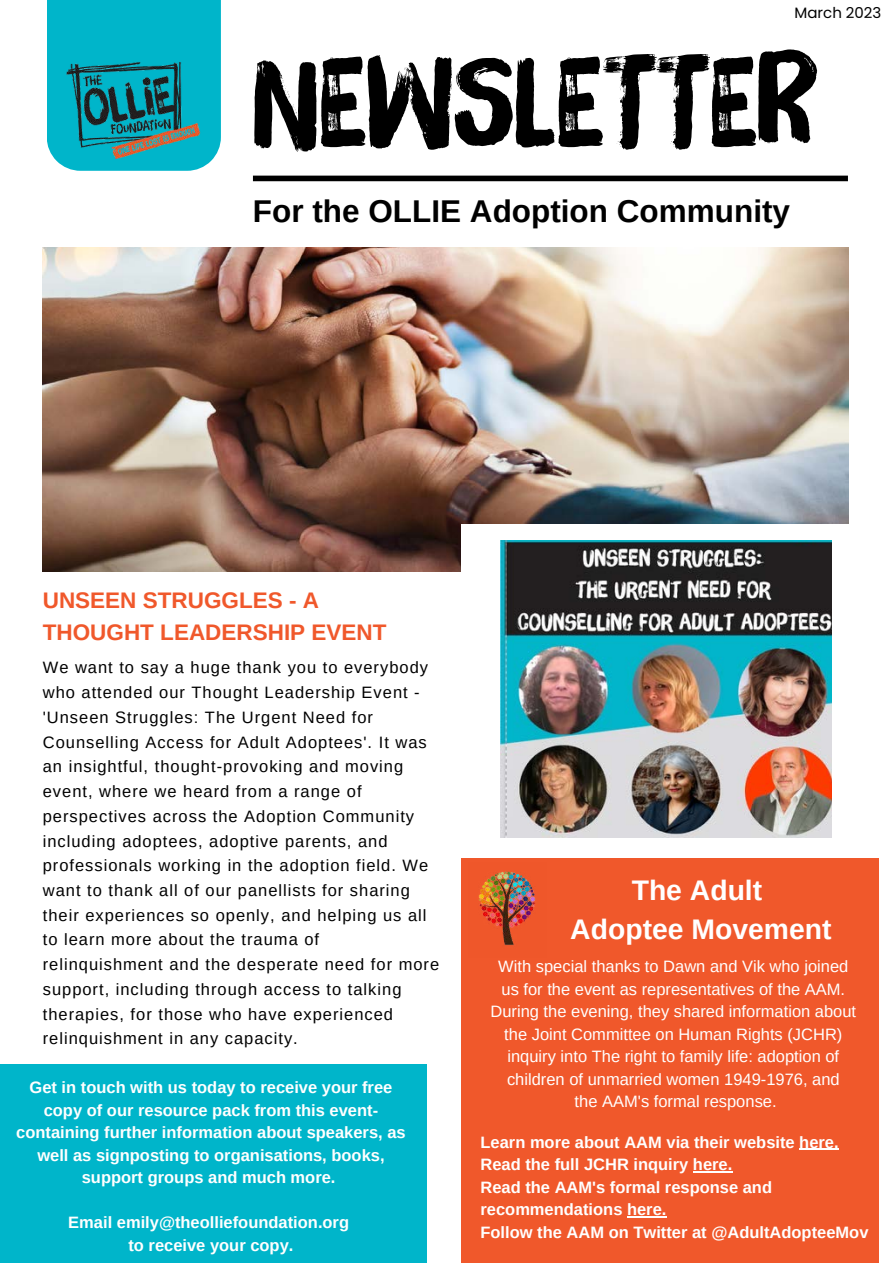
<style>
.page{position:relative;width:893px;height:1264px;background:#fff}
.page>*{position:absolute;margin:0;border:0;box-sizing:border-box;transform-origin:0 0}
.t1{font:121.35px "Brush Up";color:#000}
.t2{font:700 31.5px "Arimo";color:#000}
.t3{font:700 28.35px/39.6px "Arimo";color:#fff;text-align:center}
.t4{font:700 22.5px/31.5px "Arimo";color:#f0582b}
.t5{font:16.5px/24.8px "Arimo";letter-spacing:.06em;color:#000}
.t6{font:700 16.5px/22.5px "Arimo";color:#fff;text-align:center}
.t7{font:16.5px/22.5px "Arimo";color:#fff;text-align:center}
.t8{font:15px "Poppins";color:#000}
</style>
<div class="page">
<img style="left:43px;top:247px;width:805px;height:324px">
<div style="left:47px;top:0;width:174px;height:171px;background:#00b5ca"></div>
<div style="left:253px;top:176px;width:594px;height:5px;background:#000"></div>
<div style="left:461px;top:524px;width:431px;height:329px;background:#fff"></div>
<div style="left:461px;top:858px;width:417px;height:404px;background:#f0582b"></div>
<img style="left:57px;top:62px;width:154px;height:101px">
<img style="left:500px;top:540px;width:330px;height:297px">
<img style="left:478px;top:871px;width:58px;height:75px">
<div style="left:0;top:1064px;width:427px;height:198px;background:#00b5ca"></div>
<hr style="left:799px;top:1148px;width:39px;height:1px;background:#fff">
<hr style="left:693px;top:1171px;width:39px;height:1px;background:#fff">
<hr style="left:627px;top:1216px;width:39px;height:1px;background:#fff">
<p class="t8" style="left:794px;top:4px;width:88px">March 2023</p>
<h1 class="t1" style="left:253px;top:26px;width:566px">NEWSLETTER</h1>
<h2 class="t2" style="left:253px;top:190px;width:538px">For the OLLIE Adoption Community</h2>
<h3 class="t4" style="left:43px;top:585px;width:345px">UNSEEN STRUGGLES - A<br>THOUGHT LEADERSHIP EVENT</h3>
<p class="t5" style="left:43px;top:655px;width:398px">We want to say a huge thank you to everybody who attended our Thought Leadership Event - 'Unseen Struggles: The Urgent Need for Counselling Access for Adult Adoptees'. It was an insightful, thought-provoking and moving event, where we heard from a range of perspectives across the Adoption Community including adoptees, adoptive parents, and professionals working in the adoption field. We want to thank all of our panellists for sharing their experiences so openly, and helping us all to learn more about the trauma of relinquishment and the desperate need for more support, including through access to talking therapies, for those who have experienced relinquishment in any capacity.</p>
<p class="t6" style="left:16px;top:1076px;width:391px">Get in touch with us today to receive your free copy of our resource pack from this event&shy;containing further information about speakers, as well as signposting to organisations, books, support groups and much more.</p>
<p class="t6" style="left:68px;top:1211px;width:282px">Email emily@theolliefoundation.org to receive your copy.</p>
<h3 class="t3" style="left:570px;top:870px;width:263px">The Adult<br>Adoptee Movement</h3>
<p class="t7" style="left:490px;top:955px;width:367px">With special thanks to Dawn and Vik who joined us for the event as representatives of the AAM.<br>During the evening, they shared information about the Joint Committee on Human Rights (JCHR) inquiry into The right to family life: adoption of children of unmarried women 1949-1976, and<br>the AAM's formal response.</p>
<p class="t6" style="left:480px;top:1130px;width:389px;text-align:left">Learn more about AAM via their website here.<br>Read the full JCHR inquiry here.<br>Read the AAM's formal response and recommendations here.<br>Follow the AAM on Twitter at @AdultAdopteeMov</p>
</div>
